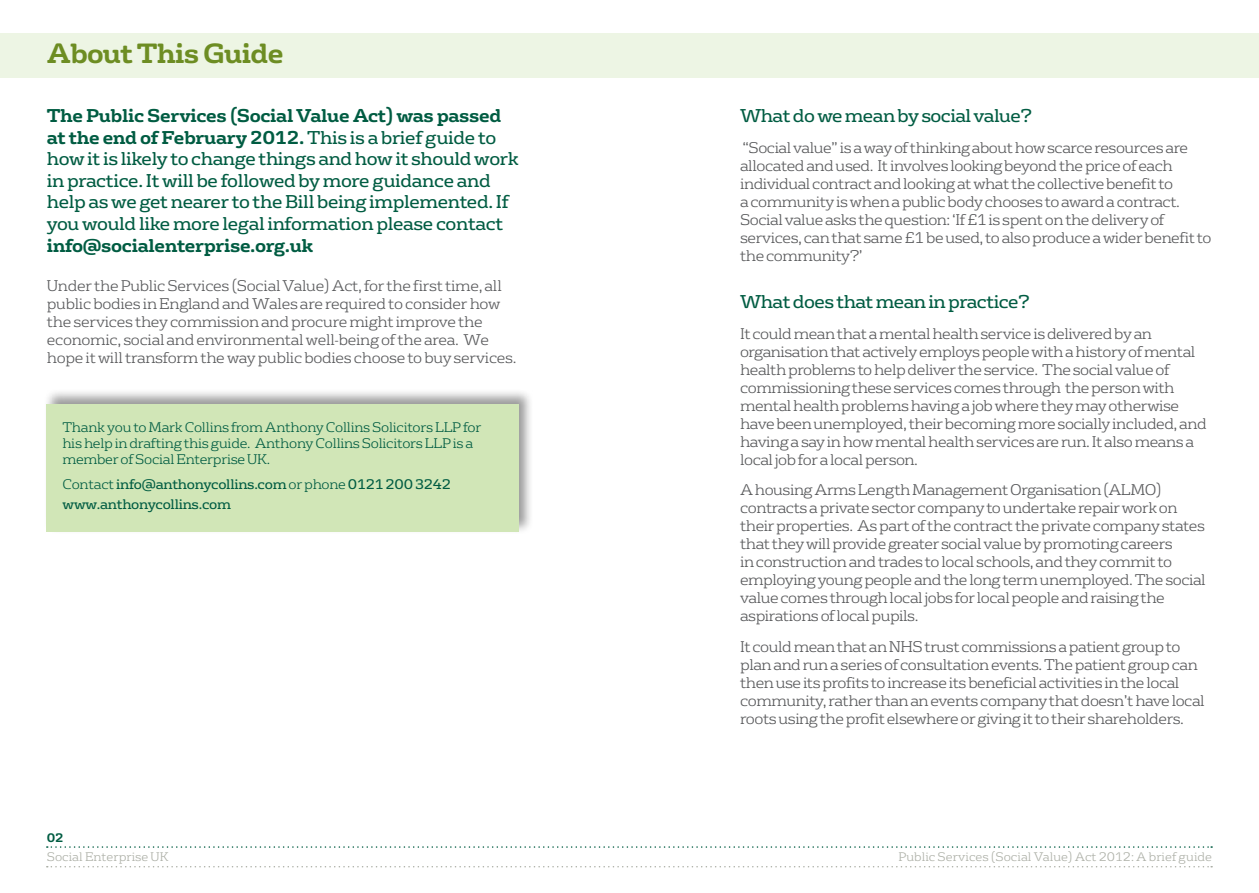
<style>
.page{position:relative;width:1259px;height:893px;background:#fff}
.page>*{position:absolute;margin:0;border:0;box-sizing:border-box;transform-origin:0 0}
.t1{font:700 27px "FS Rufus";letter-spacing:-.03em;color:#6d8d23}
.t2{font:18px/21.6px "FS Rufus";letter-spacing:-.02em;color:#005c42}
.t3{font:700 18px "FS Rufus";letter-spacing:-.02em;color:#005c42}
.t4{font:300 15px/18px "FS Rufus";letter-spacing:-.03em;color:#58595b}
.t5{font:300 13.5px/16.2px "FS Rufus";letter-spacing:-.02em;color:#005c42}
.t6{font:13.5px/20.4px "FS Rufus";letter-spacing:-.02em;color:#005c42}
.t7{font:300 12px "FS Rufus";color:#acafa6}
.t8{font:700 12px "FS Rufus";color:#005c42}
.s1{font-weight:700}
.s2{font-weight:300}
</style>
<div class="page">
<svg style="left:47px;top:846px;width:1165px;height:2px"></svg>
<svg style="left:47px;top:866px;width:1165px;height:1px"></svg>
<div style="left:0;top:33px;width:1259px;height:45px;background:#edf5e4"></div>
<div style="left:43px;top:388px;width:491px;height:146px;background:#000;opacity:.4"></div>
<div style="left:47px;top:404px;width:472px;height:127px;background:#d1e6b7"></div>
<h1 class="t1" style="left:47px;top:30px;width:238px">About This Guide</h1>
<p class="t2" style="left:47px;top:104px;width:473px"><span class="s1">The Public Services (Social Value Act) was passed at the end of February 2012.</span> This is a brief guide to how it is likely to change things and how it should work in practice. It will be followed by more guidance and help as we get nearer to the Bill being implemented. If you would like more legal information please contact</p>
<p class="t3" style="left:47px;top:230px;width:268px">info@socialenterprise.org.uk</p>
<p class="t4" style="left:47px;top:276px;width:471px">Under the Public Services (Social Value) Act, for the first time, all public bodies in England and Wales are required to consider how the services they commission and procure might improve the economic, social and environmental well-being of the area. We hope it will transform the way public bodies choose to buy services.</p>
<p class="t5" style="left:62px;top:418px;width:420px">Thank you to Mark Collins from Anthony Collins Solicitors LLP for his help in drafting this guide. Anthony Collins Solicitors LLP is a member of Social Enterprise UK.</p>
<p class="t6" style="left:62px;top:473px;width:390px"><span class="s2">Contact</span> info@anthonycollins.com <span class="s2">or phone</span> 0121 200 3242 www.anthonycollins.com</p>
<p class="t8" style="left:47px;top:828px;width:18px">02</p>
<p class="t2" style="left:740px;top:104px;width:293px">What do we mean by social value?</p>
<p class="t4" style="left:740px;top:137px;width:473px">“Social value” is a way of thinking about how scarce resources are allocated and used. It involves looking beyond the price of each individual contract and looking at what the collective benefit to<br>a community is when a public body chooses to award a contract.<br>Social value asks the question: ‘If £1 is spent on the delivery of services, can that same £1 be used, to also produce a wider benefit to the community?’</p>
<p class="t2" style="left:740px;top:290px;width:291px">What does that mean in practice?</p>
<p class="t4" style="left:740px;top:323px;width:468px">It could mean that a mental health service is delivered by an organisation that actively employs people with a history of mental health problems to help deliver the service. The social value of commissioning these services comes through the person with mental health problems having a job where they may otherwise have been unemployed, their becoming more socially included, and having a say in how mental health services are run. It also means a local job for a local person.</p>
<p class="t4" style="left:740px;top:480px;width:467px">A housing Arms Length Management Organisation (ALMO) contracts a private sector company to undertake repair work on their properties. As part of the contract the private company states that they will provide greater social value by promoting careers<br>in construction and trades to local schools, and they commit to employing young people and the long term unemployed. The social value comes through local jobs for local people and raising the aspirations of local pupils.</p>
<p class="t4" style="left:740px;top:637px;width:466px">It could mean that an NHS trust commissions a patient group to plan and run a series of consultation events. The patient group can then use its profits to increase its beneficial activities in the local community, rather than an events company that doesn’t have local roots using the profit elsewhere or giving it to their shareholders.</p>
<p class="t7" style="left:47px;top:847px;width:123px">Social Enterprise UK</p>
<p class="t7" style="left:898px;top:847px;width:315px">Public Services (Social Value) Act 2012: A brief guide</p>
</div>
